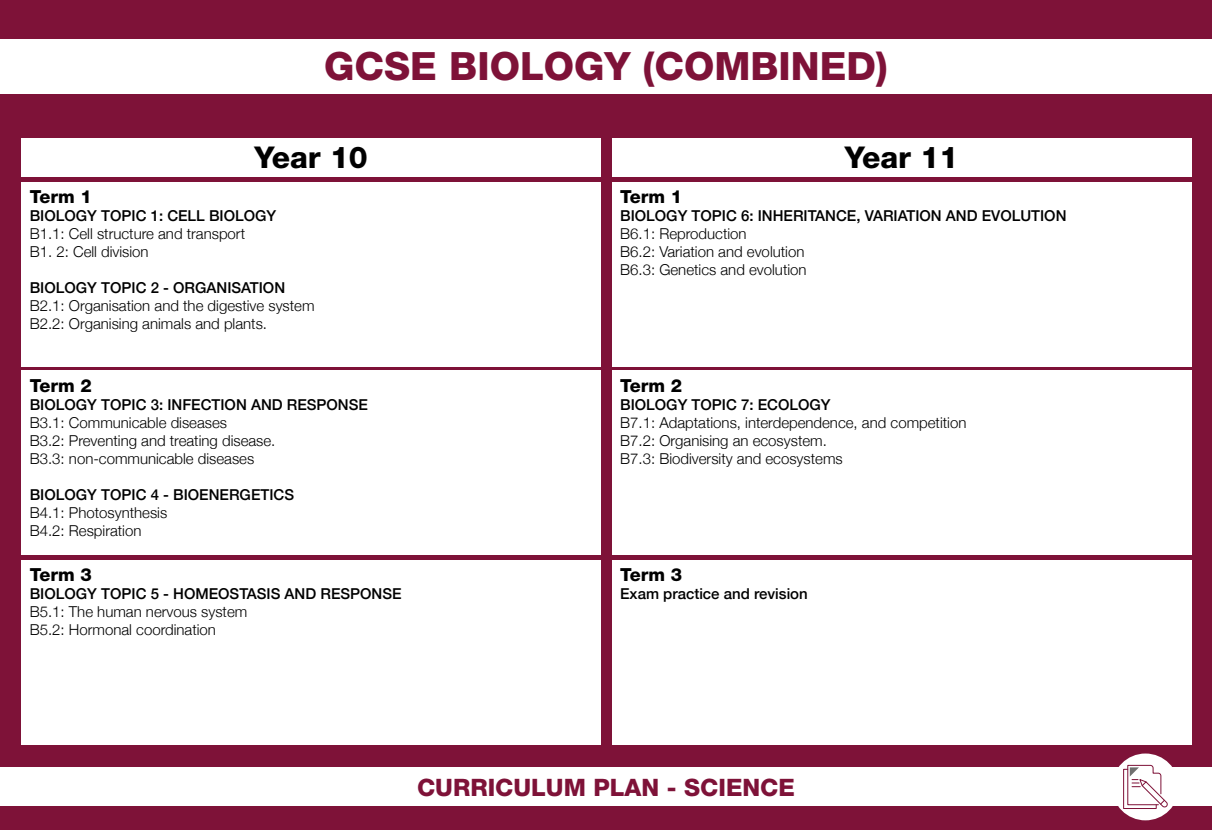
<style>
.page{position:relative;width:1212px;height:830px;background:#fff}
.page>*{position:absolute;margin:0;border:0;box-sizing:border-box;transform-origin:0 0}
.t1{font:800 39px "Helvetica Neue LT Std";color:#7e1238}
.t2{font:800 30px "Helvetica Neue LT Std";color:#000}
.t3{font:800 24px "Helvetica Neue LT Std";color:#7e1238}
.t4{font:800 18px "Helvetica Neue LT Std";color:#000}
.t5{font:300 15px/18px "Helvetica Neue";color:#000}
.t6{font:500 15px "Helvetica Neue";color:#000}
</style>
<div class="page">
<div style="left:0;top:0;width:1212px;height:829px;background:#7e1238"></div>
<div style="left:21px;top:138px;width:580px;height:39px;background:#fff"></div>
<div style="left:612px;top:138px;width:579px;height:39px;background:#fff"></div>
<div style="left:21px;top:181px;width:580px;height:185px;background:#fff"></div>
<div style="left:21px;top:370px;width:580px;height:185px;background:#fff"></div>
<div style="left:21px;top:559px;width:580px;height:185px;background:#fff"></div>
<div style="left:612px;top:181px;width:579px;height:185px;background:#fff"></div>
<div style="left:612px;top:370px;width:579px;height:185px;background:#fff"></div>
<div style="left:612px;top:559px;width:579px;height:185px;background:#fff"></div>
<div style="left:0;top:767px;width:1212px;height:38px;background:#fff"></div>
<div style="left:0;top:39px;width:1212px;height:54px;background:#fff"></div>
<div style="left:1112px;top:753px;width:67px;height:67px;background:#fff;border-radius:50%"></div>
<svg style="left:1123px;top:764px;width:45px;height:45px"></svg>
<h1 class="t1" style="left:324px;top:43px;width:565px">GCSE BIOLOGY (COMBINED)</h1>
<h2 class="t2" style="left:254px;top:140px;width:115px">Year 10</h2>
<h2 class="t2" style="left:845px;top:140px;width:115px">Year 11</h2>
<p class="t4" style="left:30px;top:186px;width:64px">Term 1</p>
<p class="t6" style="left:30px;top:203px;width:248px">BIOLOGY TOPIC 1: CELL BIOLOGY</p>
<p class="t5" style="left:30px;top:223px;width:217px">B1.1: Cell structure and transport<br>B1. 2: Cell division</p>
<p class="t6" style="left:30px;top:275px;width:257px">BIOLOGY TOPIC 2 - ORGANISATION</p>
<p class="t5" style="left:30px;top:295px;width:286px">B2.1: Organisation and the digestive system<br>B2.2: Organising animals and plants.</p>
<p class="t4" style="left:30px;top:374px;width:64px">Term 2</p>
<p class="t6" style="left:30px;top:392px;width:340px">BIOLOGY TOPIC 3: INFECTION AND RESPONSE</p>
<p class="t5" style="left:30px;top:412px;width:247px">B3.1: Communicable diseases<br>B3.2: Preventing and treating disease.<br>B3.3: non-communicable diseases</p>
<p class="t6" style="left:30px;top:482px;width:266px">BIOLOGY TOPIC 4 - BIOENERGETICS</p>
<p class="t5" style="left:30px;top:502px;width:139px">B4.1: Photosynthesis<br>B4.2: Respiration</p>
<p class="t4" style="left:30px;top:564px;width:64px">Term 3</p>
<p class="t6" style="left:30px;top:581px;width:373px">BIOLOGY TOPIC 5 - HOMEOSTASIS AND RESPONSE</p>
<p class="t5" style="left:30px;top:601px;width:219px">B5.1: The human nervous system<br>B5.2: Hormonal coordination</p>
<p class="t4" style="left:620px;top:186px;width:64px">Term 1</p>
<p class="t6" style="left:620px;top:203px;width:448px">BIOLOGY TOPIC 6: INHERITANCE, VARIATION AND EVOLUTION</p>
<p class="t5" style="left:620px;top:223px;width:188px">B6.1: Reproduction<br>B6.2: Variation and evolution<br>B6.3: Genetics and evolution</p>
<p class="t4" style="left:620px;top:374px;width:64px">Term 2</p>
<p class="t6" style="left:620px;top:392px;width:212px">BIOLOGY TOPIC 7: ECOLOGY</p>
<p class="t5" style="left:620px;top:412px;width:348px">B7.1: Adaptations, interdependence, and competition<br>B7.2: Organising an ecosystem.<br>B7.3: Biodiversity and ecosystems</p>
<p class="t4" style="left:620px;top:564px;width:64px">Term 3</p>
<p class="t6" style="left:620px;top:581px;width:189px">Exam practice and revision</p>
<h3 class="t3" style="left:417px;top:772px;width:379px">CURRICULUM PLAN - SCIENCE</h3>
</div>
